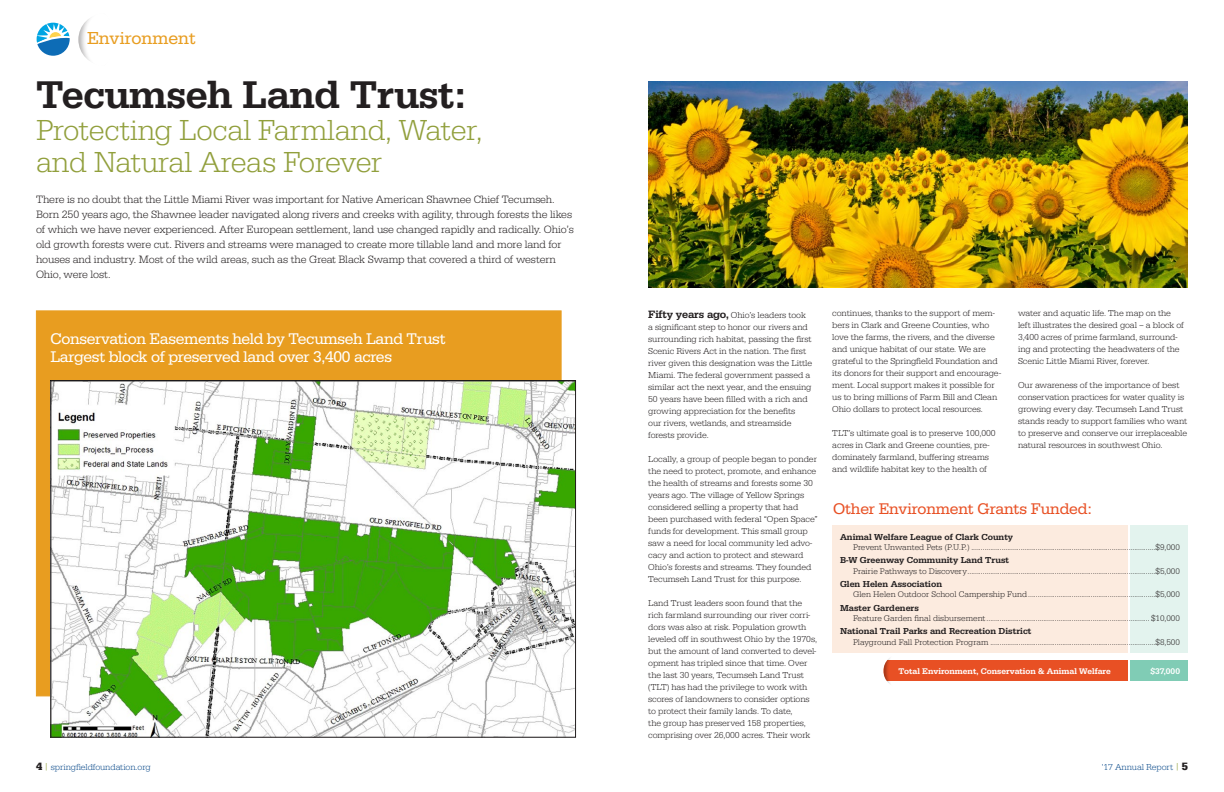
<style>
.page{position:relative;width:1224px;height:792px;background:#fff}
.page>*{position:absolute;margin:0;border:0;box-sizing:border-box;transform-origin:0 0}
.t1{font:500 40px "Serifa";letter-spacing:-.01em;color:#231f20}
.t2{font:300 30px/32px "Serifa";letter-spacing:-.01em;color:#919f3c}
.t3{font:18px "Serifa";color:#e89d20}
.t4{font:16px/18px "Serifa";letter-spacing:-.02em;color:#fff}
.t5{font:16px "Serifa";letter-spacing:-.01em;color:#e85024}
.t6{font:300 11px/15px "Serifa";letter-spacing:-.01em;color:#231f20}
.t7{font:300 9px/12px "Serifa";letter-spacing:-.01em;color:#231f20}
.t8{font:500 9px "Serifa";color:#231f20}
.t9{font:300 9px "Serifa";letter-spacing:-.01em;color:#0c4b8b}
.t10{font:300 8.5px "Serifa";color:#231f20}
.t11{font:500 8.5px "Serifa";color:#fff}
.s1{font-weight:500;font-size:11px}
.s2{font-weight:700;font-size:11px;color:#231f20}
.s3{color:#919f3c}
</style>
<div class="page">
<div style="left:36px;top:310px;width:526px;height:386px;background:#e89d20;border:1px solid #e89d20"></div>
<div style="left:78px;top:13px;width:36px;height:53px;background:#231f20;opacity:.35"></div>
<svg style="left:36px;top:22px;width:34px;height:34px"></svg>
<div style="left:883px;top:654px;width:25px;height:34px;background:#231f20;opacity:.35"></div>
<div style="left:899px;top:660px;width:229px;height:21px;background:#e85024"></div>
<div style="left:1130px;top:660px;width:58px;height:21px;background:#80ccb5"></div>
<div style="left:1130px;top:525px;width:58px;height:127px;background:#e3f3ee"></div>
<div style="left:832px;top:525px;width:296px;height:127px;background:#fcebdf"></div>
<img style="left:52px;top:382px;width:522px;height:354px">
<img style="left:648px;top:81px;width:540px;height:207px">
<h3 class="t3" style="left:87px;top:28px;width:110px">Environment</h3>
<h1 class="t1" style="left:36px;top:71px;width:431px">Tecumseh Land Trust:</h1>
<h2 class="t2" style="left:36px;top:115px;width:448px">Protecting Local Farmland, Water, and Natural Areas Forever</h2>
<p class="t6" style="left:36px;top:192px;width:539px">There is no doubt that the Little Miami River was important for Native American Shawnee Chief Tecumseh.<br>Born 250 years ago, the Shawnee leader navigated along rivers and creeks with agility, through forests the likes of which we have never experienced. After European settlement, land use changed rapidly and radically. Ohio’s old growth forests were cut. Rivers and streams were managed to create more tillable land and more land for houses and industry. Most of the wild areas, such as the Great Black Swamp that covered a third of western Ohio, were lost.</p>
<h3 class="t4" style="left:50px;top:330px;width:397px">Conservation Easements held by Tecumseh Land Trust<br>Largest block of preserved land over 3,400 acres</h3>
<p class="t7" style="left:648px;top:309px;width:165px"><span class="s1">Fifty years ago,</span> Ohio’s leaders took a significant step to honor our rivers and surrounding rich habitat, passing the first Scenic Rivers Act in the nation. The first river given this designation was the Little Miami. The federal government passed a similar act the next year, and the ensuing 50 years have been filled with a rich and growing appreciation for the benefits<br>our rivers, wetlands, and streamside forests provide.</p>
<p class="t7" style="left:648px;top:453px;width:171px">Locally, a group of people began to ponder the need to protect, promote, and enhance the health of streams and forests some 30 years ago. The village of Yellow Springs considered selling a property that had been purchased with federal “Open Space” funds for development. This small group saw a need for local community led advo&shy;cacy and action to protect and steward Ohio’s forests and streams. They founded Tecumseh Land Trust for this purpose.</p>
<p class="t7" style="left:648px;top:597px;width:170px">Land Trust leaders soon found that the rich farmland surrounding our river corri&shy;dors was also at risk. Population growth leveled off in southwest Ohio by the 1970s, but the amount of land converted to devel&shy;opment has tripled since that time. Over the last 30 years, Tecumseh Land Trust (TLT) has had the privilege to work with scores of landowners to consider options to protect their family lands. To date,<br>the group has preserved 158 properties, comprising over 26,000 acres. Their work</p>
<p class="t7" style="left:832px;top:307px;width:170px">continues, thanks to the support of mem&shy;bers in Clark and Greene Counties, who love the farms, the rivers, and the diverse and unique habitat of our state. We are grateful to the Springfield Foundation and its donors for their support and encourage&shy;ment. Local support makes it possible for us to bring millions of Farm Bill and Clean Ohio dollars to protect local resources.</p>
<p class="t7" style="left:832px;top:427px;width:165px">TLT’s ultimate goal is to preserve 100,000 acres in Clark and Greene counties, pre&shy;dominately farmland, buffering streams and wildlife habitat key to the health of</p>
<p class="t7" style="left:1018px;top:307px;width:168px">water and aquatic life. The map on the left illustrates the desired goal – a block of 3,400 acres of prime farmland, surround&shy;ing and protecting the headwaters of the Scenic Little Miami River, forever.</p>
<p class="t7" style="left:1018px;top:379px;width:171px">Our awareness of the importance of best conservation practices for water quality is growing every day. Tecumseh Land Trust stands ready to support families who want to preserve and conserve our irreplaceable natural resources in southwest Ohio.</p>
<h3 class="t5" style="left:833px;top:500px;width:260px">Other Environment Grants Funded:</h3>
<p class="t8" style="left:840px;top:531px;width:175px">Animal Welfare League of Clark County</p>
<p class="t10" style="left:853px;top:542px;width:329px">Prevent Unwanted Pets (P.U.P.) .................................................................................................$9,000</p>
<p class="t8" style="left:840px;top:555px;width:171px">B-W Greenway Community Land Trust</p>
<p class="t10" style="left:853px;top:566px;width:329px">Prairie Pathways to Discovery...................................................................................................$5,000</p>
<p class="t8" style="left:840px;top:579px;width:104px">Glen Helen Association</p>
<p class="t10" style="left:853px;top:590px;width:328px">Glen Helen Outdoor School Campership Fund...................................................................$5,000</p>
<p class="t8" style="left:840px;top:602px;width:80px">Master Gardeners</p>
<p class="t10" style="left:853px;top:613px;width:329px">Feature Garden final disbursement...................................................................................... $10,000</p>
<p class="t8" style="left:840px;top:626px;width:193px">National Trail Parks and Recreation District</p>
<p class="t10" style="left:853px;top:637px;width:329px">Playground Fall Protection Program .......................................................................................$8,500</p>
<p class="t11" style="left:899px;top:666px;width:214px">Total Environment, Conservation &amp; Animal Welfare</p>
<p class="t11" style="left:1150px;top:666px;width:31px">$37,000</p>
<p class="t9" style="left:36px;top:761px;width:116px"><span class="s2">4</span> <span class="s3">|</span> springfieldfoundation.org</p>
<p class="t9" style="left:1102px;top:761px;width:88px">'17 Annual Report <span class="s3">|</span> <span class="s2">5</span></p>
</div>
